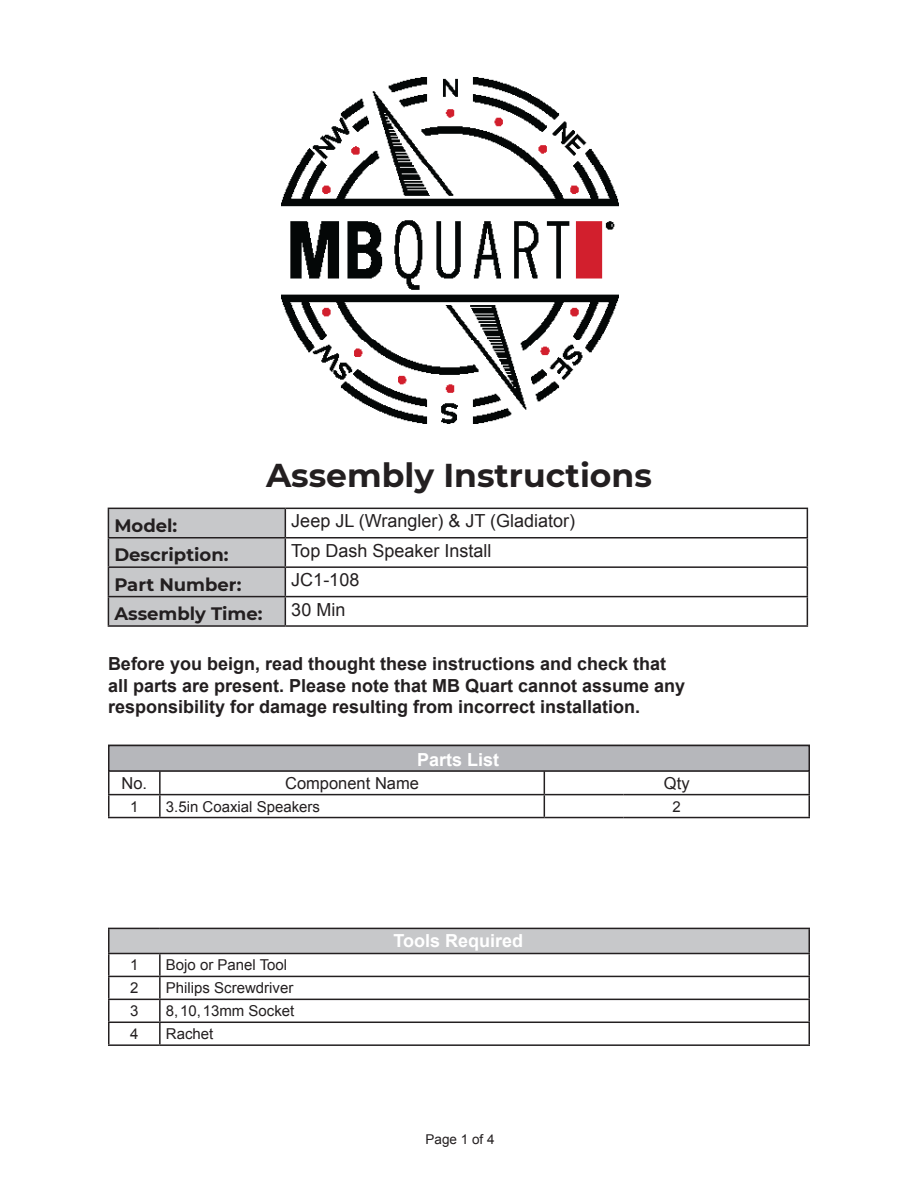
<style>
.page{position:relative;width:918px;height:1188px;background:#fff}
.page>*{position:absolute;margin:0;border:0;box-sizing:border-box;transform-origin:0 0}
.Assembly_Instruction{font:700 33px "Montserrat";color:#231f20}
.t1{font:700 18px/21.6px "Arial";color:#231f20}
.t2{font:18px "Arial";color:#231f20}
.t3{font:700 18px "Montserrat";color:#231f20}
.t4{font:700 18px "Arial";color:#fff}
.t5{font:16.5px "Arial";color:#231f20}
.t6{font:15px "Arial";color:#231f20}
.Page_Numbers{font:13.5px "Arial";color:#231f20}
</style>
<div class="page">
<hr style="left:285px;top:508px;width:523px;height:1px;background:#231f20">
<hr style="left:285px;top:537px;width:523px;height:2px;background:#231f20">
<hr style="left:108px;top:625px;width:177px;height:2px;background:#231f20">
<hr style="left:285px;top:625px;width:523px;height:2px;background:#231f20">
<hr style="left:285px;top:566px;width:523px;height:2px;background:#231f20">
<svg style="left:108px;top:508px;width:178px;height:118px;background:#bbbcbe"></svg>
<svg style="left:807px;top:509px;width:1px;height:116px"></svg>
<hr style="left:285px;top:596px;width:523px;height:1px;background:#231f20">
<hr style="left:108px;top:771px;width:2px;height:23px;background:#231f20">
<hr style="left:808px;top:771px;width:2px;height:23px;background:#231f20">
<hr style="left:108px;top:794px;width:52px;height:1px;background:#231f20">
<hr style="left:108px;top:795px;width:2px;height:22px;background:#231f20">
<hr style="left:624px;top:794px;width:186px;height:1px;background:#231f20">
<hr style="left:808px;top:795px;width:2px;height:22px;background:#231f20">
<hr style="left:108px;top:817px;width:52px;height:1px;background:#231f20">
<hr style="left:160px;top:817px;width:384px;height:1px;background:#231f20">
<hr style="left:544px;top:817px;width:80px;height:1px;background:#231f20">
<hr style="left:624px;top:817px;width:186px;height:1px;background:#231f20">
<svg style="left:109px;top:772px;width:700px;height:45px"></svg>
<div style="left:109px;top:928px;width:700px;height:26px;background:#c7c8ca"></div>
<hr style="left:108px;top:954px;width:2px;height:22px;background:#231f20">
<hr style="left:159px;top:954px;width:2px;height:22px;background:#231f20">
<hr style="left:808px;top:954px;width:2px;height:22px;background:#231f20">
<hr style="left:108px;top:976px;width:52px;height:1px;background:#231f20">
<hr style="left:108px;top:977px;width:2px;height:22px;background:#231f20">
<hr style="left:160px;top:976px;width:650px;height:1px;background:#231f20">
<hr style="left:159px;top:977px;width:2px;height:22px;background:#231f20">
<hr style="left:808px;top:977px;width:2px;height:22px;background:#231f20">
<hr style="left:108px;top:999px;width:52px;height:1px;background:#231f20">
<hr style="left:108px;top:1000px;width:2px;height:22px;background:#231f20">
<hr style="left:160px;top:999px;width:650px;height:1px;background:#231f20">
<hr style="left:159px;top:1000px;width:2px;height:22px;background:#231f20">
<hr style="left:808px;top:1000px;width:2px;height:22px;background:#231f20">
<hr style="left:108px;top:1022px;width:52px;height:1px;background:#231f20">
<hr style="left:108px;top:1023px;width:2px;height:21px;background:#231f20">
<hr style="left:160px;top:1022px;width:650px;height:1px;background:#231f20">
<hr style="left:159px;top:1023px;width:2px;height:21px;background:#231f20">
<hr style="left:808px;top:1023px;width:2px;height:21px;background:#231f20">
<hr style="left:108px;top:1044px;width:52px;height:2px;background:#231f20">
<hr style="left:160px;top:1044px;width:650px;height:2px;background:#231f20">
<hr style="left:108px;top:928px;width:52px;height:1px;background:#231f20">
<hr style="left:108px;top:929px;width:2px;height:24px;background:#231f20">
<hr style="left:160px;top:928px;width:650px;height:1px;background:#231f20">
<hr style="left:108px;top:953px;width:52px;height:1px;background:#231f20">
<hr style="left:160px;top:953px;width:650px;height:1px;background:#231f20">
<hr style="left:808px;top:929px;width:2px;height:24px;background:#231f20">
<div style="left:109px;top:746px;width:700px;height:25px;background:#b6b7bb"></div>
<div style="left:108px;top:745px;width:702px;height:27px;border:2px solid #231f20"></div>
<img style="left:282px;top:77px;width:337px;height:347px">
<p class="Assembly_Instruction" style="left:266px;top:451px;width:387px">Assembly Instructions</p>
<p class="t3" style="left:114px;top:512px;width:64px">Model:</p>
<p class="t2" style="left:291px;top:509px;width:285px">Jeep JL (Wrangler) &amp; JT (Gladiator)</p>
<p class="t3" style="left:114px;top:542px;width:116px">Description:</p>
<p class="t2" style="left:291px;top:539px;width:202px">Top Dash Speaker Install</p>
<p class="t3" style="left:114px;top:571px;width:129px">Part Number:</p>
<p class="t2" style="left:291px;top:568px;width:70px">JC1-108</p>
<p class="t3" style="left:114px;top:601px;width:150px">Assembly Time:</p>
<p class="t2" style="left:291px;top:598px;width:56px">30 Min</p>
<p class="t1" style="left:108px;top:654px;width:579px">Before you beign, read thought these instructions and check that all parts are present. Please note that MB Quart cannot assume any responsibility for damage resulting from incorrect installation.</p>
<p class="t4" style="left:417px;top:747px;width:84px">Parts List</p>
<p class="t5" style="left:121px;top:772px;width:27px">No.</p>
<p class="t5" style="left:285px;top:772px;width:135px">Component Name</p>
<p class="t5" style="left:664px;top:772px;width:27px">Qty</p>
<p class="t6" style="left:130px;top:796px;width:10px">1</p>
<p class="t6" style="left:166px;top:796px;width:156px">3.5in Coaxial Speakers</p>
<p class="t6" style="left:673px;top:796px;width:10px">2</p>
<p class="t6" style="left:130px;top:955px;width:10px">1</p>
<p class="t6" style="left:166px;top:955px;width:123px">Bojo or Panel Tool</p>
<p class="t6" style="left:130px;top:978px;width:10px">2</p>
<p class="t6" style="left:166px;top:978px;width:129px">Philips Screwdriver</p>
<p class="t6" style="left:130px;top:1001px;width:10px">3</p>
<p class="t6" style="left:166px;top:1001px;width:130px">8, 10, 13mm Socket</p>
<p class="t6" style="left:130px;top:1024px;width:10px">4</p>
<p class="t6" style="left:166px;top:1024px;width:49px">Rachet</p>
<p class="t4" style="left:393px;top:929px;width:131px">Tools Required</p>
<p class="Page_Numbers" style="left:426px;top:1130px;width:71px">Page 1 of 4</p>
</div>
